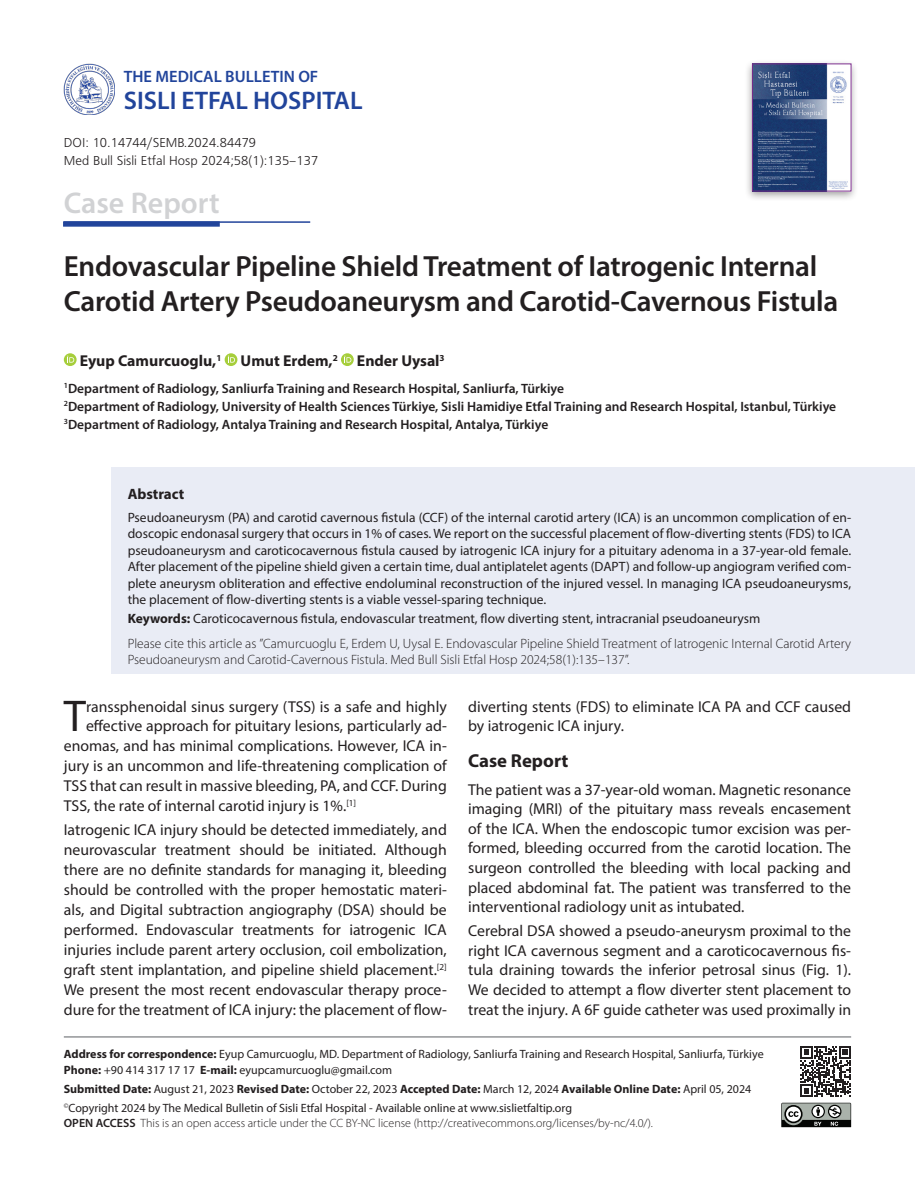
<style>
.page{position:relative;width:915px;height:1191px;background:#fff}
.page>*{position:absolute;margin:0;border:0;box-sizing:border-box;transform-origin:0 0}
.ana_metin_bosluksuz{font:44.7px "Myriad Pro";color:#231f20}
.ana_baslik{font:600 30px "Myriad Pro";color:#d1d2d4}
.ana_baslik-2{font:600 29.25px/35.1px "Myriad Pro";letter-spacing:-.01em;color:#231f20}
.ana_baslik-3{font:600 25.5px "Myriad Pro";color:#21449b}
.altbaslik{font:700 18.75px "Myriad Pro";color:#231f20}
.ana_baslik-4{font:600 16.5px "Myriad Pro";color:#21449b}
.ana_metin_bosluksuz-2{font:15.75px/19.6px "Myriad Pro";color:#231f20;text-align:justify}
.yazar_adları{font:700 15.75px "Myriad Pro";color:#231f20}
.ozet_baslik{font:700 15px "Myriad Pro";color:#231f20}
.ozet{font:13.5px/16.5px "Myriad Pro";color:#231f20;text-align:justify}
.kurumlar{font:600 13.5px "Myriad Pro";color:#231f20}
.ozet-2{font:300 13.5px/16.5px "Myriad Pro";color:#231f20}
.doi{font:13.5px "Frugal Normal Tr";color:#231f20}
.info{font:12px "Myriad Pro";color:#231f20}
.info-2{font:700 12px "Myriad Pro";color:#231f20}
.t1{font:300 12px "Myriad Pro";color:#231f20}
.s1{font-weight:700}
.s2{font-weight:400}
.s3{font-weight:600}
</style>
<div class="page">
<div style="left:112px;top:467px;width:802px;height:206px;background:#e9ecf5"></div>
<svg style="left:64px;top:353px;width:13px;height:13px"></svg>
<svg style="left:67px;top:355px;width:7px;height:7px"></svg>
<svg style="left:224px;top:353px;width:13px;height:13px"></svg>
<svg style="left:228px;top:355px;width:7px;height:7px"></svg>
<svg style="left:341px;top:353px;width:12px;height:13px"></svg>
<svg style="left:344px;top:355px;width:7px;height:7px"></svg>
<hr style="left:64px;top:1036px;width:786px;height:1px;background:#939598">
<hr style="left:64px;top:221px;width:246px;height:2px;background:#21449b">
<svg style="left:63px;top:221px;width:157px;height:6px"></svg>
<img style="left:64px;top:64px;width:51px;height:51px">
<div style="left:744px;top:60px;width:114px;height:142px;background:#231f20;opacity:.43"></div>
<img style="left:754px;top:66px;width:94px;height:123px">
<div style="left:752px;top:64px;width:98px;height:127px;border:1px solid #782a89"></div>
<svg style="left:800px;top:1046px;width:50px;height:50px"></svg>
<svg style="left:781px;top:1102px;width:71px;height:26px;background:#7d807c"></svg>
<p class="ana_baslik-4" style="left:124px;top:66px;width:196px">THE MEDICAL BULLETIN OF</p>
<p class="ana_baslik-3" style="left:124px;top:84px;width:240px">SISLI ETFAL HOSPITAL</p>
<p class="doi" style="left:64px;top:135px;width:194px">DOI: 10.14744/SEMB.2024.84479</p>
<p class="doi" style="left:64px;top:153px;width:256px">Med Bull Sisli Etfal Hosp 2024;58(1):135–137</p>
<p class="ana_baslik" style="left:64px;top:184px;width:157px">Case Report</p>
<p class="ana_baslik-2" style="left:64px;top:247px;width:775px">Endovascular Pipeline Shield Treatment of Iatrogenic Internal<br>Carotid Artery Pseudoaneurysm and Carotid-Cavernous Fistula</p>
<p class="yazar_adları" style="left:80px;top:350px;width:366px">Eyup Camurcuoglu,<sup>1</sup> Umut Erdem,<sup>2</sup> Ender Uysal<sup>3</sup></p>
<p class="kurumlar" style="left:64px;top:379px;width:501px"><sup>1</sup>Department of Radiology, Sanliurfa Training and Research Hospital, Sanliurfa, Türkiye</p>
<p class="kurumlar" style="left:64px;top:397px;width:773px"><sup>2</sup>Department of Radiology, University of Health Sciences Türkiye, Sisli Hamidiye Etfal Training and Research Hospital, Istanbul, Türkiye</p>
<p class="kurumlar" style="left:64px;top:415px;width:486px"><sup>3</sup>Department of Radiology, Antalya Training and Research Hospital, Antalya, Türkiye</p>
<p class="ozet_baslik" style="left:128px;top:484px;width:58px">Abstract</p>
<p class="ozet" style="left:128px;top:509px;width:724px">Pseudoaneurysm (PA) and carotid cavernous fistula (CCF) of the internal carotid artery (ICA) is an uncommon complication of en&shy;doscopic endonasal surgery that occurs in 1% of cases. We report on the successful placement of flow-diverting stents (FDS) to ICA pseudoaneurysm and caroticocavernous fistula caused by iatrogenic ICA injury for a pituitary adenoma in a 37-year-old female.<br>After placement of the pipeline shield given a certain time, dual antiplatelet agents (DAPT) and follow-up angiogram verified com&shy;plete aneurysm obliteration and effective endoluminal reconstruction of the injured vessel. In managing ICA pseudoaneurysms, the placement of flow-diverting stents is a viable vessel-sparing technique.</p>
<p class="ozet" style="left:128px;top:610px;width:634px"><span class="s1">Keywords:</span> Caroticocavernous fistula, endovascular treatment, flow diverting stent, intracranial pseudoaneurysm</p>
<p class="ozet-2" style="left:128px;top:635px;width:724px">Please cite this article as ”Camurcuoglu E, Erdem U, Uysal E. Endovascular Pipeline Shield Treatment of Iatrogenic Internal Carotid Artery<br>Pseudoaneurysm and Carotid-Cavernous Fistula. Med Bull Sisli Etfal Hosp 2024;58(1):135–137”.</p>
<p class="ana_metin_bosluksuz" style="left:64px;top:688px;width:24px">T</p>
<p class="ana_metin_bosluksuz-2" style="left:86px;top:696px;width:362px">ranssphenoidal sinus surgery (TSS) is a safe and highly</p>
<p class="ana_metin_bosluksuz-2" style="left:86px;top:715px;width:362px">effective approach for pituitary lesions, particularly ad-</p>
<p class="ana_metin_bosluksuz-2" style="left:64px;top:735px;width:384px">enomas, and has minimal complications. However, ICA in-</p>
<p class="ana_metin_bosluksuz-2" style="left:64px;top:755px;width:384px">jury is an uncommon and life-threatening complication of</p>
<p class="ana_metin_bosluksuz-2" style="left:64px;top:775px;width:384px">TSS that can result in massive bleeding, PA, and CCF. During</p>
<p class="ana_metin_bosluksuz-2" style="left:64px;top:795px;width:294px">TSS, the rate of internal carotid injury is 1%.<sup>[1]</sup></p>
<p class="ana_metin_bosluksuz-2" style="left:64px;top:819px;width:384px">Iatrogenic ICA injury should be detected immediately, and neurovascular treatment should be initiated. Although there are no definite standards for managing it, bleeding should be controlled with the proper hemostatic materi&shy;als, and Digital subtraction angiography (DSA) should be performed. Endovascular treatments for iatrogenic ICA injuries include parent artery occlusion, coil embolization, graft stent implantation, and pipeline shield placement.<sup>[2] </sup>We present the most recent endovascular therapy proce&shy;dure for the treatment of ICA injury: the placement of flow-</p>
<p class="ana_metin_bosluksuz-2" style="left:468px;top:696px;width:384px">diverting stents (FDS) to eliminate ICA PA and CCF caused by iatrogenic ICA injury.</p>
<p class="altbaslik" style="left:468px;top:748px;width:102px">Case Report</p>
<p class="ana_metin_bosluksuz-2" style="left:468px;top:779px;width:384px">The patient was a 37-year-old woman. Magnetic resonance imaging (MRI) of the pituitary mass reveals encasement of the ICA. When the endoscopic tumor excision was per&shy;formed, bleeding occurred from the carotid location. The surgeon controlled the bleeding with local packing and placed abdominal fat. The patient was transferred to the interventional radiology unit as intubated.</p>
<p class="ana_metin_bosluksuz-2" style="left:468px;top:920px;width:384px">Cerebral DSA showed a pseudo-aneurysm proximal to the right ICA cavernous segment and a caroticocavernous fis&shy;tula draining towards the inferior petrosal sinus (Fig. 1).<br>We decided to attempt a flow diverter stent placement to treat the injury. A 6F guide catheter was used proximally in</p>
<p class="info" style="left:64px;top:1046px;width:701px"><span class="s1">Address for correspondence:</span> Eyup Camurcuoglu, MD. Department of Radiology, Sanliurfa Training and Research Hospital, Sanliurfa, Türkiye</p>
<p class="info" style="left:64px;top:1062px;width:330px"><span class="s1">Phone:</span> +90 414 317 17 17 <span class="s1">E-mail:</span> eyupcamurcuoglu@gmail.com</p>
<p class="info-2" style="left:64px;top:1081px;width:688px">Submitted Date: <span class="s2">August 21, 2023</span> Revised Date: <span class="s2">October 22, 2023</span> Accepted Date: <span class="s2">March 12, 2024</span> Available Online Date: <span class="s2">April 05, 2024</span></p>
<p class="info" style="left:64px;top:1100px;width:509px"><sup>©</sup>Copyright 2024 by The Medical Bulletin of Sisli Etfal Hospital - Available online at www.sislietfaltip.org</p>
<p class="t1" style="left:64px;top:1116px;width:590px"><span class="s3">OPEN ACCESS</span> This is an open access article under the CC BY-NC license (http://creativecommons.org/licenses/by-nc/4.0/).</p>
</div>
